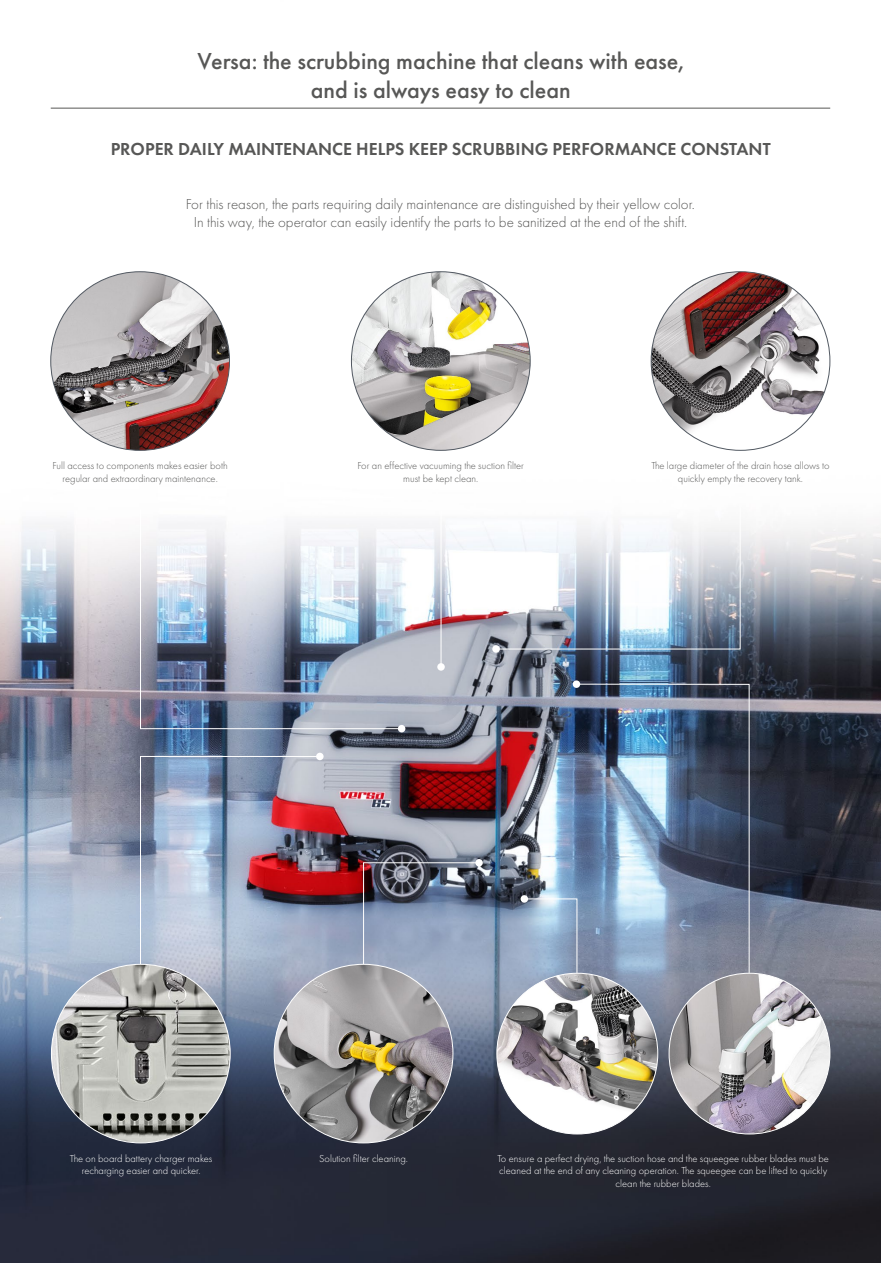
<style>
.page{position:relative;width:881px;height:1263px;background:#fff}
.page>*{position:absolute;margin:0;border:0;box-sizing:border-box;transform-origin:0 0}
.t1{font:500 24px/28.8px "Futura PT";color:#575756;text-align:center}
.t2{font:600 18px "Futura PT";color:#575756}
.t3{font:300 15px/18px "Futura PT";color:#575756;text-align:center}
.t4{font:300 10.5px/12.6px "Futura PT";color:#fff;text-align:center}
.t5{font:300 10.5px/12.6px "Futura PT";color:#575756;text-align:center}
</style>
<div class="page">
<img style="left:0;top:107px;width:880px;height:1156px">
<hr style="left:51px;top:108px;width:778px;height:1px;background:#575756">
<img style="left:51px;top:272px;width:178px;height:178px;border-radius:89px">
<img style="left:651px;top:272px;width:178px;height:171px">
<hr style="left:440px;top:510px;width:1px;height:157px;background:#fff">
<div style="left:437px;top:663px;width:7px;height:8px;background:#fff;border-radius:50%"></div>
<img style="left:575px;top:683px;width:174px;height:291px">
<div style="left:572px;top:680px;width:8px;height:8px;background:#fff;border-radius:50%"></div>
<svg style="left:523px;top:898px;width:54px;height:76px;background:#9db6d0"></svg>
<div style="left:520px;top:895px;width:8px;height:8px;background:#fff;border-radius:50%"></div>
<svg style="left:362px;top:862px;width:117px;height:103px;background:#7e89a0"></svg>
<div style="left:475px;top:859px;width:7px;height:7px;background:#fff;border-radius:50%"></div>
<img style="left:140px;top:756px;width:180px;height:209px">
<div style="left:316px;top:753px;width:7px;height:7px;background:#fff;border-radius:50%"></div>
<svg style="left:495px;top:506px;width:245px;height:144px"></svg>
<div style="left:492px;top:645px;width:7px;height:8px;background:#fff;border-radius:50%"></div>
<img style="left:140px;top:508px;width:262px;height:221px">
<div style="left:398px;top:725px;width:7px;height:7px;background:#fff;border-radius:50%"></div>
<img style="left:351px;top:272px;width:179px;height:178px;border-radius:89px">
<img style="left:668px;top:973px;width:161px;height:161px;border-radius:80px">
<img style="left:496px;top:973px;width:161px;height:161px;border-radius:80px">
<img style="left:274px;top:964px;width:179px;height:179px;border-radius:89px">
<img style="left:51px;top:964px;width:179px;height:179px;border-radius:89px">
<h1 class="t1" style="left:197px;top:47px;width:488px">Versa: the scrubbing machine that cleans with ease, and is always easy to clean</h1>
<h2 class="t2" style="left:111px;top:138px;width:661px">PROPER DAILY MAINTENANCE HELPS KEEP SCRUBBING PERFORMANCE CONSTANT</h2>
<h3 class="t3" style="left:186px;top:196px;width:510px">For this reason, the parts requiring daily maintenance are distinguished by their yellow color.<br>In this way, the operator can easily identify the parts to be sanitized at the end of the shift.</h3>
<p class="t5" style="left:357px;top:460px;width:168px">For an effective vacuuming the suction filter must be kept clean.</p>
<p class="t5" style="left:52px;top:460px;width:177px">Full access to components makes easier both regular and extraordinary maintenance.</p>
<p class="t5" style="left:651px;top:460px;width:180px">The large diameter of the drain hose allows to quickly empty the recovery tank.</p>
<p class="t4" style="left:70px;top:1152px;width:144px">The on board battery charger makes</p>
<p class="t4" style="left:319px;top:1152px;width:90px">Solution filter cleaning.</p>
<p class="t4" style="left:82px;top:1164px;width:120px">recharging easier and quicker.</p>
<p class="t4" style="left:497px;top:1152px;width:333px">To ensure a perfect drying, the suction hose and the squeegee rubber blades must be cleaned at the end of any cleaning operation. The squeegee can be lifted to quickly clean the rubber blades.</p>
</div>
